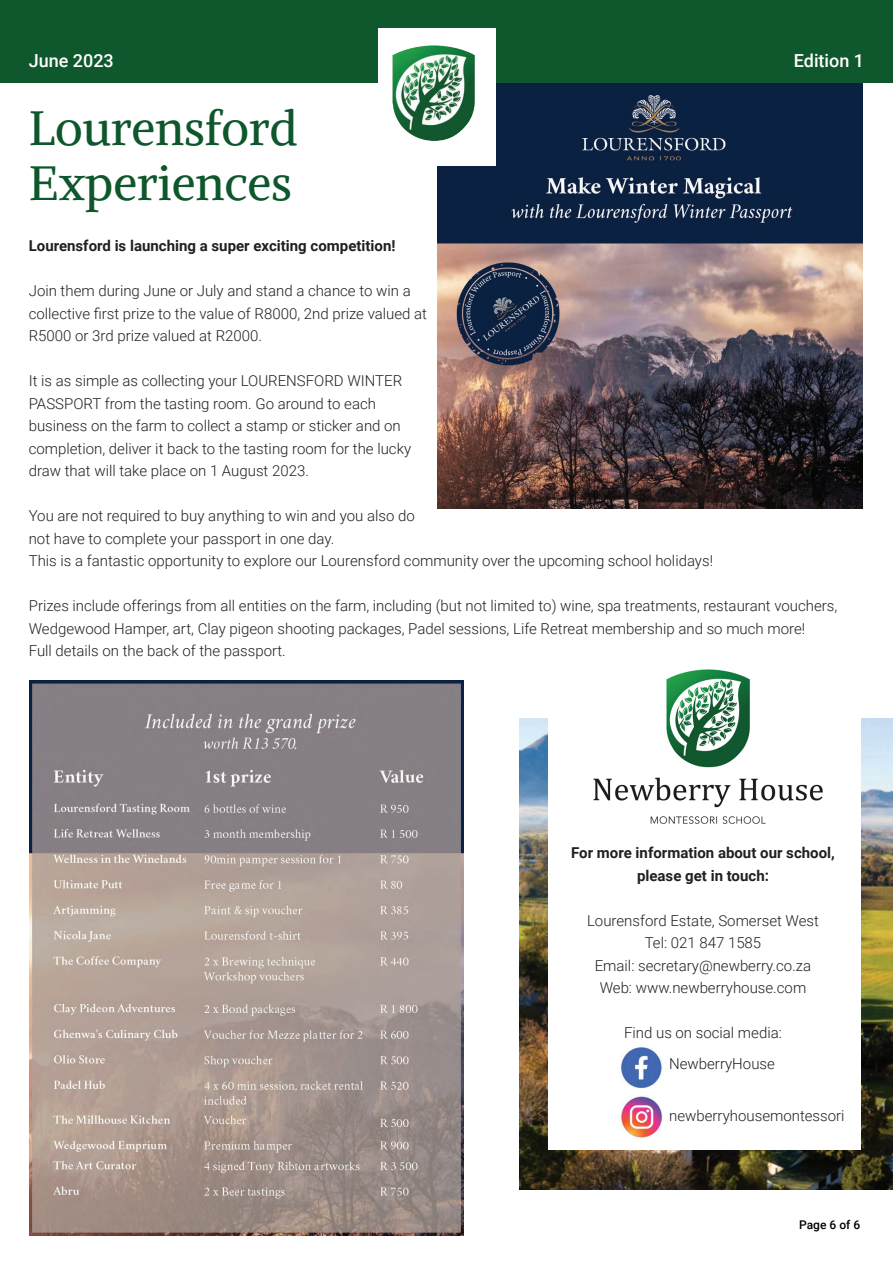
<style>
.page{position:relative;width:893px;height:1263px;background:#fff}
.page>*{position:absolute;margin:0;border:0;box-sizing:border-box;transform-origin:0 0}
.t1{font:48px/55.5px "Alike";color:#0e572c}
.t2{font:500 18px "Roboto";color:#fff}
.t3{font:300 15px/22.5px "Roboto";color:#231f20}
.t4{font:700 15px/22.5px "Roboto";color:#231f20;text-align:center}
.t5{font:500 12px "Roboto";color:#000}
</style>
<div class="page">
<img style="left:520px;top:718px;width:373px;height:471px">
<div style="left:548px;top:684px;width:313px;height:466px;background:#fff"></div>
<img style="left:437px;top:83px;width:425px;height:425px">
<div style="left:0;top:0;width:893px;height:83px;background:#0f572d"></div>
<div style="left:378px;top:28px;width:117px;height:138px;background:#fff"></div>
<img style="left:392px;top:45px;width:83px;height:96px">
<img style="left:593px;top:669px;width:230px;height:155px">
<img style="left:620px;top:1047px;width:42px;height:41px">
<img style="left:620px;top:1096px;width:42px;height:42px">
<img style="left:29px;top:680px;width:434px;height:555px">
<p class="t2" style="left:29px;top:48px;width:87px">June 2023</p>
<p class="t2" style="left:794px;top:48px;width:72px">Edition 1</p>
<h1 class="t1" style="left:29px;top:100px;width:270px">Lourensford<br>Experiences</h1>
<p class="t4" style="left:29px;top:234px;width:368px">Lourensford is launching a super exciting competition!</p>
<p class="t3" style="left:29px;top:279px;width:400px">Join them during June or July and stand a chance to win a collective first prize to the value of R8000, 2nd prize valued at<br>R5000 or 3rd prize valued at R2000.</p>
<p class="t3" style="left:29px;top:369px;width:384px">It is as simple as collecting your LOURENSFORD WINTER PASSPORT from the tasting room. Go around to each business on the farm to collect a stamp or sticker and on completion, deliver it back to the tasting room for the lucky draw that will take place on 1 August 2023.</p>
<p class="t3" style="left:29px;top:504px;width:686px">You are not required to buy anything to win and you also do<br>not have to complete your passport in one day.<br>This is a fantastic opportunity to explore our Lourensford community over the upcoming school holidays!</p>
<p class="t3" style="left:29px;top:594px;width:810px">Prizes include offerings from all entities on the farm, including (but not limited to) wine, spa treatments, restaurant vouchers,<br>Wedgewood Hamper, art, Clay pigeon shooting packages, Padel sessions, Life Retreat membership and so much more!<br>Full details on the back of the passport.</p>
<p class="t4" style="left:571px;top:841px;width:265px">For more information about our school, please get in touch:</p>
<p class="t3" style="left:587px;top:909px;width:233px;text-align:center">Lourensford Estate, Somerset West<br>Tel: 021 847 1585<br>Email: secretary@newberry.co.za<br>Web: www.newberryhouse.com</p>
<p class="t3" style="left:669px;top:1017px;width:114px;line-height:30.8px;text-indent:-45px">Find us on social media:<br>NewberryHouse</p>
<p class="t3" style="left:669px;top:1104px;width:177px">newberryhousemontessori</p>
<p class="t5" style="left:799px;top:1216px;width:63px">Page 6 of 6</p>
</div>
